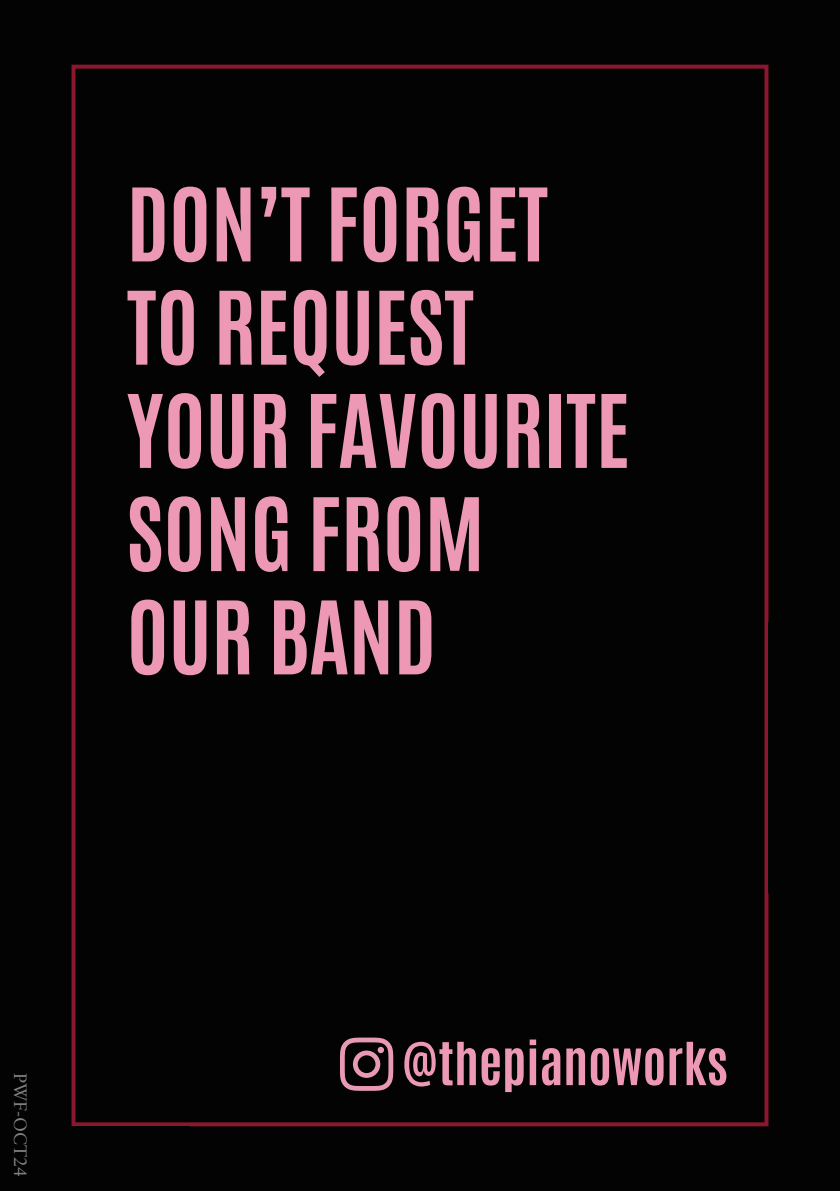
<style>
.page{position:relative;width:840px;height:1191px;background:#fff}
.page>*{position:absolute;margin:0;border:0;box-sizing:border-box;transform-origin:0 0}
.t1{font:86px/103.2px "Antonio";color:#ed99b5}
.t2{font:50px "Antonio";color:#ed99b5}
.t3{font:18px "Sabon LT Pro";color:#fff}
</style>
<div class="page">
<div style="left:0;top:0;width:839px;height:1191px;background:#030303"></div>
<div style="left:71px;top:65px;width:697px;height:1061px;border:4px solid #8a172e"></div>
<svg style="left:340px;top:1037px;width:53px;height:53px"></svg>
<p class="t1" style="left:127px;top:174px;width:504px">DON’T FORGET<br>TO REQUEST<br>YOUR FAVOURITE<br>SONG FROM<br>OUR BAND</p>
<p class="t3" style="left:32px;top:1072px;width:106px;rotate:90deg">PWF-OCT24</p>
<p class="t2" style="left:401px;top:1028px;width:327px">@thepianoworks</p>
</div>
